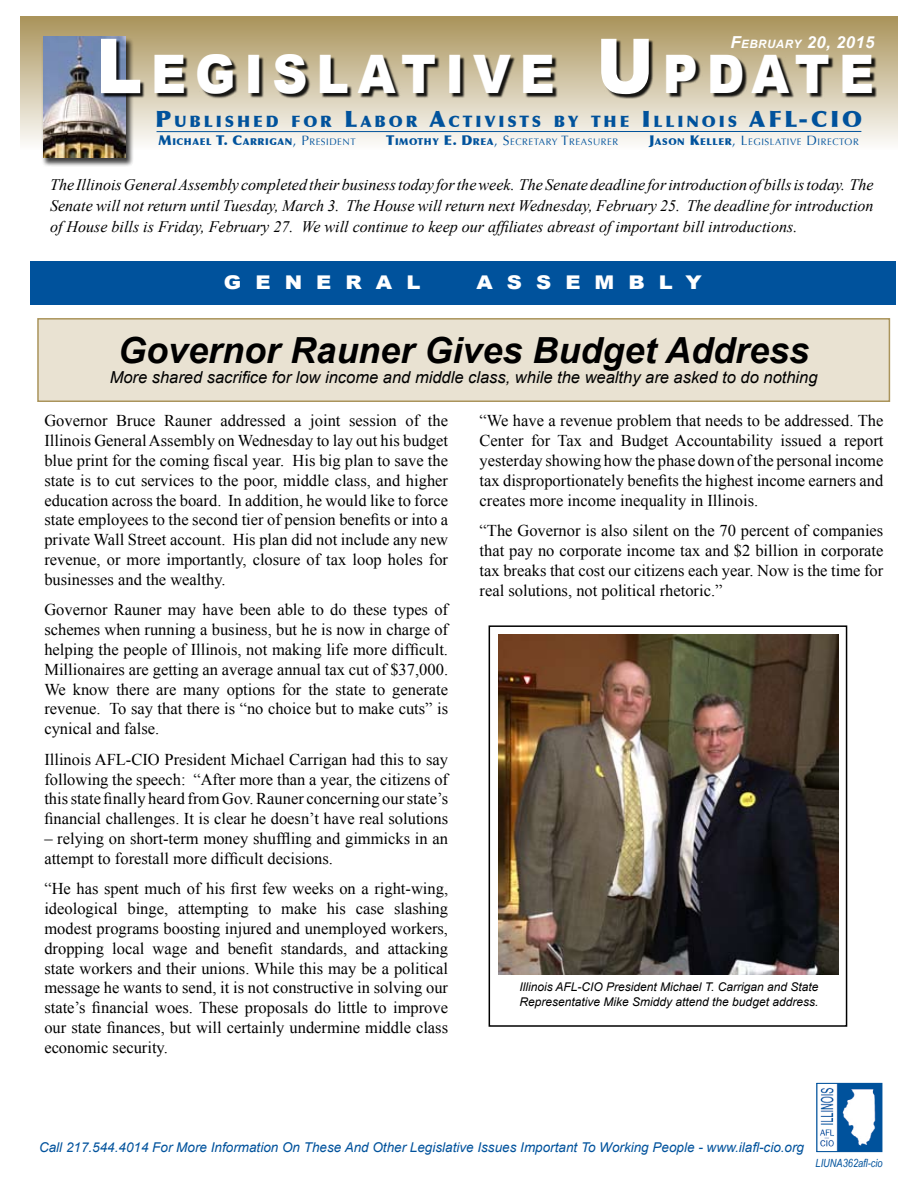
<style>
.page{position:relative;width:918px;height:1188px;background:#fff}
.page>*{position:absolute;margin:0;border:0;box-sizing:border-box;transform-origin:0 0}
.t1{font:900 53.1px "Arial";letter-spacing:.185em;color:#fff;scale:.91 1}
.t2{font:italic 700 36px "Arial";color:#000}
.t3{font:900 22.5px "Optima";color:#00529c}
.t4{font:900 18.9px "Arial";letter-spacing:.67em;color:#fff;scale:1.11 1}
.t5{font:16.5px/19.8px "Times New Roman";color:#000;text-align:justify}
.t6{font:italic 16.5px "Arial";color:#000}
.t7{font:italic 700 16.5px "Arial";letter-spacing:.03em;color:#fff}
.t8{font:italic 16.05px/21px "Times New Roman";color:#000;text-align:justify}
.t9{font:900 15.75px "Optima";letter-spacing:.185em;color:#00529c}
.t10{font:italic 13.5px "Arial";color:#00529c}
.t11{font:italic 12px/14.4px "Arial";color:#000}
.t12{font:italic 11.25px "Arial Narrow";color:#00529c}
.t13{font:9.45px "Optima";letter-spacing:.055em;color:#00529c}
.t14{font:900 9.45px "Optima";letter-spacing:.055em;color:#00529c}
.s1{font-size:11.55px}
.s2{font-size:75.9px}
.s3{font-size:22.5px}
.s4{font-size:13.5px}
.s5{font-weight:400;font-size:13.5px}
.s6{font-weight:400}
.s7{font-weight:900;font-size:13.5px}
.s8{font-weight:900}
</style>
<div class="page">
<div style="left:20px;top:16px;width:878px;height:134px;background:linear-gradient(to bottom,#a9935a,#fcfcfa)"></div>
<div style="left:42px;top:37px;width:92px;height:131px;background:#000;opacity:.75"></div>
<img style="left:43px;top:36px;width:83px;height:121px">
<div style="left:102px;top:40px;width:775px;height:59px;background:#000;opacity:.9"></div>
<hr style="left:157px;top:131px;width:704px;height:1px;background:#00529c">
<div style="left:30px;top:262px;width:865px;height:43px;background:#00529c"></div>
<div style="left:38px;top:319px;width:851px;height:82px;background:#e9e2d2"></div>
<div style="left:37px;top:318px;width:853px;height:84px;border:2px solid #aa945b"></div>
<img style="left:820px;top:1085px;width:60px;height:65px">
<div style="left:817px;top:1083px;width:65px;height:69px;border:1px solid #00529c"></div>
<img style="left:499px;top:634px;width:340px;height:340px">
<div style="left:489px;top:625px;width:358px;height:402px;border:2px solid #000"></div>
<p class="t7" style="left:731px;top:31px;width:145px">F<span class="s1">EBRUARY</span> 20, 2015</p>
<h1 class="t1" style="left:96px;top:36px;width:857px"><span class="s2">L</span>EGISLATIVE <span class="s2">U</span>PDATE</h1>
<p class="t9" style="left:155px;top:112px;width:611px"><span class="s3">P</span>UBLISHED FOR <span class="s3">L</span> ABOR <span class="s3">A</span>CTIVISTS BY THE <span class="s3">I</span> LLINOIS <span class="s3">AFL</span></p>
<h3 class="t3" style="left:799px;top:106px;width:30px">-CIO</h3>
<p class="t14" style="left:159px;top:136px;width:199px"><span class="s4">M</span>ICHAEL <span class="s4">T. C</span>ARRIGAN<span class="s5">, P</span><span class="s6">RESIDENT</span></p>
<p class="t13" style="left:386px;top:137px;width:233px"><span class="s7">T</span><span class="s8">IMOTHY</span> <span class="s7">E. D</span><span class="s8">REA</span><span class="s4">, S</span>ECRETARY <span class="s4">T</span>REASURER</p>
<p class="t13" style="left:649px;top:137px;width:211px"><span class="s7">J</span><span class="s8">ASON</span> <span class="s7">K</span><span class="s8">ELLER</span><span class="s4">, L</span>EGISLATIVE <span class="s4">D</span> IRECTOR</p>
<p class="t8" style="left:50px;top:174px;width:825px">The Illinois General Assembly completed their business today for the week. The Senate deadline for introduction of bills is today. The Senate will not return until Tuesday, March 3. The House will return next Wednesday, February 25. The deadline for introduction of House bills is Friday, February 27. We will continue to keep our affiliates abreast of important bill introductions.</p>
<p class="t4" style="left:224px;top:269px;width:178px">GENERAL</p>
<p class="t4" style="left:477px;top:269px;width:204px">ASSEMBLY</p>
<h2 class="t2" style="left:118px;top:327px;width:692px">Governor Rauner Gives Budget Address</h2>
<p class="t6" style="left:110px;top:366px;width:709px">More shared sacrifice for low income and middle class, while the wealthy are asked to do nothing</p>
<p class="t5" style="left:44px;top:411px;width:405px">Governor Bruce Rauner addressed a joint session of the Illinois General Assembly on Wednesday to lay out his budget blue print for the coming fiscal year. His big plan to save the state is to cut services to the poor, middle class, and higher education across the board. In addition, he would like to force state employees to the second tier of pension benefits or into a private Wall Street account. His plan did not include any new revenue, or more importantly, closure of tax loop holes for businesses and the wealthy.</p>
<p class="t5" style="left:44px;top:600px;width:405px">Governor Rauner may have been able to do these types of schemes when running a business, but he is now in charge of helping the people of Illinois, not making life more difficult.<br>Millionaires are getting an average annual tax cut of $37,000.<br>We know there are many options for the state to generate revenue. To say that there is “no choice but to make cuts” is cynical and false.</p>
<p class="t5" style="left:44px;top:749px;width:405px">Illinois AFL-CIO President Michael Carrigan had this to say following the speech: “After more than a year, the citizens of this state finally heard from Gov. Rauner concerning our state’s financial challenges. It is clear he doesn’t have real solutions</p>
<p class="t5" style="left:44px;top:828px;width:405px">– relying on short-term money shuffling and gimmicks in an attempt to forestall more difficult decisions.</p>
<p class="t5" style="left:44px;top:879px;width:405px">“He has spent much of his first few weeks on a right-wing, ideological binge, attempting to make his case slashing modest programs boosting injured and unemployed workers, dropping local wage and benefit standards, and attacking state workers and their unions. While this may be a political message he wants to send, it is not constructive in solving our state’s financial woes. These proposals do little to improve our state finances, but will certainly undermine middle class economic security.</p>
<p class="t5" style="left:480px;top:411px;width:405px">“We have a revenue problem that needs to be addressed. The Center for Tax and Budget Accountability issued a report yesterday showing how the phase down of the personal income tax disproportionately benefits the highest income earners and creates more income inequality in Illinois.</p>
<p class="t5" style="left:480px;top:521px;width:405px">“The Governor is also silent on the 70 percent of companies that pay no corporate income tax and $2 billion in corporate tax breaks that cost our citizens each year. Now is the time for real solutions, not political rhetoric.”</p>
<p class="t11" style="left:519px;top:980px;width:301px">Illinois AFL-CIO President Michael T. Carrigan and State<br>Representative Mike Smiddy attend the budget address.</p>
<p class="t10" style="left:39px;top:1138px;width:767px">Call 217.544.4014 For More Information On These And Other Legislative Issues Important To Working People - www.ilafl-cio.org</p>
<p class="t12" style="left:816px;top:1155px;width:69px">Liuna362afl-cio</p>
</div>
